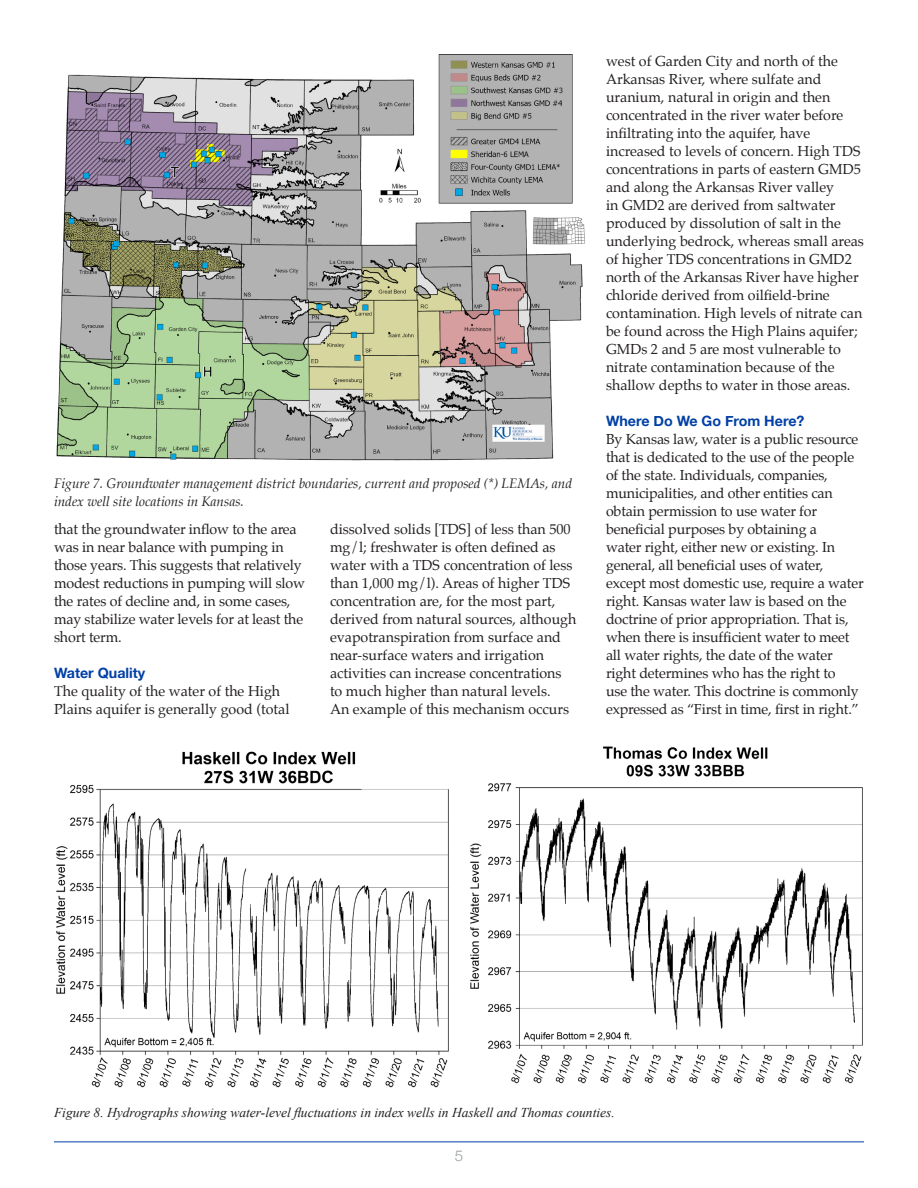
<style>
.page{position:relative;width:918px;height:1188px;background:#fff}
.page>*{position:absolute;margin:0;border:0;box-sizing:border-box;transform-origin:0 0}
.t1{font:300 15px "Helvetica Neue";color:#959ca1}
.PIC_Body_First_Graph{font:14.25px/18px "Palatino";color:#231f20}
.PIC_Body_Copy{font:14.25px/18px "Palatino";letter-spacing:-.01em;color:#231f20}
.PIC_Header{font:700 14.25px "Helvetica Neue";color:#0040a6}
.PIC_Caption{font:italic 13.5px/18px "Palatino";color:#231f20}
.PIC_Caption-2{font:italic 13.5px "Times New Roman";color:#231f20}
</style>
<div class="page">
<hr style="left:54px;top:1142px;width:810px;height:1px;background:#0040a6">
<img style="left:56px;top:54px;width:529px;height:407px">
<img style="left:56px;top:751px;width:393px;height:337px">
<img style="left:470px;top:746px;width:393px;height:338px">
<p class="PIC_Caption" style="left:54px;top:475px;width:520px">Figure 7. Groundwater management district boundaries, current and proposed (*) LEMAs, and index well site locations in Kansas.</p>
<p class="PIC_Body_Copy" style="left:54px;top:520px;width:253px">that the groundwater inflow to the area was in near balance with pumping in those years. This suggests that relatively modest reductions in pumping will slow the rates of decline and, in some cases, may stabilize water levels for at least the short term.</p>
<p class="PIC_Header" style="left:54px;top:662px;width:93px">Water Quality</p>
<p class="PIC_Body_First_Graph" style="left:54px;top:682px;width:237px">The quality of the water of the High<br>Plains aquifer is generally good (total</p>
<p class="PIC_Body_First_Graph" style="left:330px;top:520px;width:248px">dissolved solids [TDS] of less than 500 mg/l; freshwater is often defined as water with a TDS concentration of less than 1,000 mg/l). Areas of higher TDS concentration are, for the most part, derived from natural sources, although evapotranspiration from surface and near-surface waters and irrigation activities can increase concentrations to much higher than natural levels.<br>An example of this mechanism occurs</p>
<p class="PIC_Body_First_Graph" style="left:606px;top:52px;width:260px">west of Garden City and north of the Arkansas River, where sulfate and uranium, natural in origin and then concentrated in the river water before infiltrating into the aquifer, have increased to levels of concern. High TDS concentrations in parts of eastern GMD5 and along the Arkansas River valley<br>in GMD2 are derived from saltwater produced by dissolution of salt in the underlying bedrock, whereas small areas of higher TDS concentrations in GMD2 north of the Arkansas River have higher chloride derived from oilfield-brine contamination. High levels of nitrate can be found across the High Plains aquifer; GMDs 2 and 5 are most vulnerable to nitrate contamination because of the shallow depths to water in those areas.</p>
<p class="PIC_Header" style="left:606px;top:410px;width:200px">Where Do We Go From Here?</p>
<p class="PIC_Body_First_Graph" style="left:606px;top:430px;width:259px">By Kansas law, water is a public resource that is dedicated to the use of the people of the state. Individuals, companies, municipalities, and other entities can obtain permission to use water for beneficial purposes by obtaining a<br>water right, either new or existing. In general, all beneficial uses of water, except most domestic use, require a water right. Kansas water law is based on the doctrine of prior appropriation. That is, when there is insufficient water to meet all water rights, the date of the water right determines who has the right to<br>use the water. This doctrine is commonly expressed as “First in time, first in right.”</p>
<p class="PIC_Caption-2" style="left:54px;top:1103px;width:562px">Figure 8. Hydrographs showing water-level fluctuations in index wells in Haskell and Thomas counties.</p>
<p class="t1" style="left:455px;top:1143px;width:10px">5</p>
</div>
